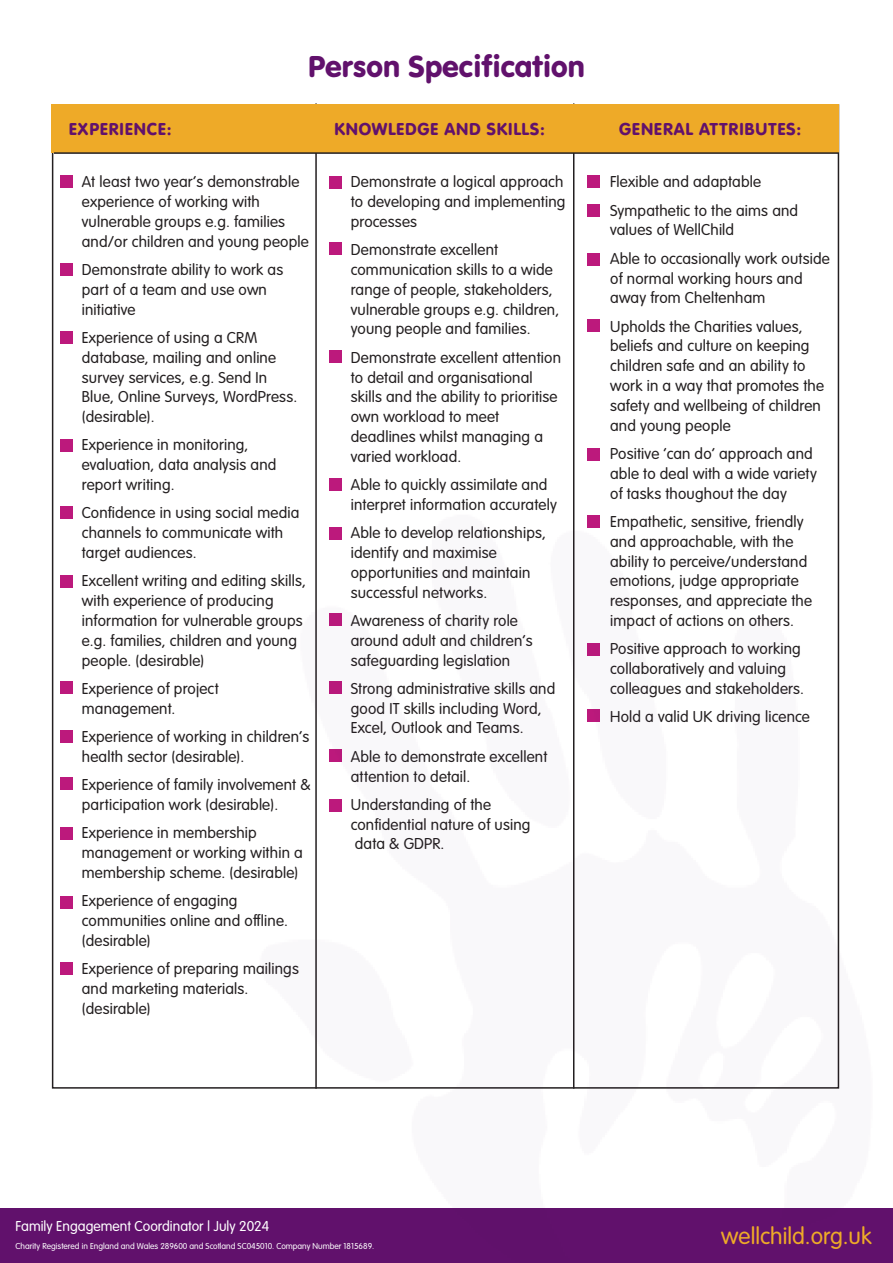
<style>
.page{position:relative;width:893px;height:1263px;background:#fff}
.page>*{position:absolute;margin:0;border:0;box-sizing:border-box;transform-origin:0 0}
.t1{font:31.5px "VAG Rundschrift D";color:#61116c}
.t2{font:300 24.75px "VAG Rundschrift D";color:#eeaa28}
.t3{font:18px "VAG Rundschrift D";letter-spacing:.04em;color:#61116c}
.t4{font:300 16.5px/19.8px "VAG Rundschrift D";letter-spacing:.01em;color:#231f20}
.t5{font:300 15px "VAG Rundschrift D";color:#fff}
.t6{font:300 9px "VAG Rundschrift D";color:#fff}
</style>
<div class="page">
<div style="left:0;top:1209px;width:893px;height:54px;background:#61116c"></div>
<hr style="left:315px;top:103px;width:2px;height:986px;background:#231f20">
<hr style="left:573px;top:103px;width:1px;height:986px;background:#231f20">
<div style="left:52px;top:104px;width:787px;height:49px;background:#eeaa28"></div>
<hr style="left:54px;top:152px;width:785px;height:2px;background:#231f20">
<div style="left:61px;top:175px;width:12px;height:13px;background:#bc197c"></div>
<div style="left:330px;top:176px;width:12px;height:13px;background:#bc197c"></div>
<div style="left:61px;top:963px;width:12px;height:12px;background:#bc197c"></div>
<div style="left:61px;top:896px;width:12px;height:12px;background:#bc197c"></div>
<div style="left:61px;top:827px;width:12px;height:12px;background:#bc197c"></div>
<div style="left:61px;top:777px;width:12px;height:13px;background:#bc197c"></div>
<div style="left:61px;top:730px;width:12px;height:12px;background:#bc197c"></div>
<div style="left:61px;top:682px;width:12px;height:12px;background:#bc197c"></div>
<div style="left:61px;top:576px;width:12px;height:12px;background:#bc197c"></div>
<div style="left:61px;top:506px;width:12px;height:13px;background:#bc197c"></div>
<div style="left:61px;top:439px;width:12px;height:12px;background:#bc197c"></div>
<div style="left:61px;top:331px;width:12px;height:12px;background:#bc197c"></div>
<div style="left:61px;top:264px;width:12px;height:12px;background:#bc197c"></div>
<div style="left:587px;top:449px;width:12px;height:12px;background:#bc197c"></div>
<div style="left:587px;top:319px;width:12px;height:12px;background:#bc197c"></div>
<div style="left:587px;top:253px;width:12px;height:13px;background:#bc197c"></div>
<div style="left:587px;top:175px;width:12px;height:13px;background:#bc197c"></div>
<div style="left:330px;top:351px;width:12px;height:12px;background:#bc197c"></div>
<div style="left:330px;top:242px;width:12px;height:12px;background:#bc197c"></div>
<div style="left:587px;top:205px;width:12px;height:12px;background:#bc197c"></div>
<img style="left:231px;top:478px;width:662px;height:731px">
<p class="t1" style="left:308px;top:48px;width:278px">Person Specification</p>
<p class="t3" style="left:69px;top:119px;width:104px">EXPERIENCE:</p>
<p class="t3" style="left:334px;top:119px;width:212px">KNOWLEDGE AND SKILLS:</p>
<p class="t3" style="left:619px;top:119px;width:184px">GENERAL ATTRIBUTES:</p>
<p class="t4" style="left:610px;top:172px;width:152px">Flexible and adaptable</p>
<p class="t4" style="left:610px;top:201px;width:189px">Sympathetic to the aims and values of WellChild</p>
<p class="t4" style="left:610px;top:249px;width:221px">Able to occasionally work outside of normal working hours and away from Cheltenham</p>
<p class="t4" style="left:610px;top:317px;width:215px">Upholds the Charities values, beliefs and culture on keeping children safe and an ability to work in a way that promotes the safety and wellbeing of children and young people</p>
<p class="t4" style="left:610px;top:444px;width:208px">Positive ‘can do’ approach and able to deal with a wide variety of tasks thoughout the day</p>
<p class="t4" style="left:610px;top:512px;width:203px">Empathetic, sensitive, friendly and approachable, with the ability to perceive/understand emotions, judge appropriate responses, and appreciate the impact of actions on others.</p>
<p class="t4" style="left:610px;top:639px;width:195px">Positive approach to working collaboratively and valuing colleagues and stakeholders.</p>
<p class="t4" style="left:610px;top:707px;width:201px">Hold a valid UK driving licence</p>
<p class="t4" style="left:82px;top:172px;width:228px">At least two year’s demonstrable experience of working with vulnerable groups e.g. families and/or children and young people</p>
<p class="t4" style="left:82px;top:260px;width:203px">Demonstrate ability to work as part of a team and use own initiative</p>
<p class="t4" style="left:82px;top:328px;width:217px">Experience of using a CRM database, mailing and online survey services, e.g. Send In<br>Blue, Online Surveys, WordPress. (desirable).</p>
<p class="t4" style="left:82px;top:436px;width:196px">Experience in monitoring, evaluation, data analysis and report writing.</p>
<p class="t4" style="left:82px;top:503px;width:219px">Confidence in using social media channels to communicate with target audiences.</p>
<p class="t4" style="left:82px;top:571px;width:226px">Excellent writing and editing skills, with experience of producing information for vulnerable groups e.g. families, children and young people. (desirable)</p>
<p class="t4" style="left:82px;top:679px;width:139px">Experience of project management.</p>
<p class="t4" style="left:82px;top:727px;width:229px">Experience of working in children’s health sector (desirable).</p>
<p class="t4" style="left:82px;top:775px;width:230px">Experience of family involvement &amp; participation work (desirable).</p>
<p class="t4" style="left:82px;top:823px;width:222px">Experience in membership management or working within a membership scheme. (desirable)</p>
<p class="t4" style="left:82px;top:891px;width:208px">Experience of engaging communities online and offline. (desirable)</p>
<p class="t4" style="left:82px;top:959px;width:219px">Experience of preparing mailings and marketing materials. (desirable)</p>
<p class="t4" style="left:351px;top:172px;width:216px">Demonstrate a logical approach to developing and implementing processes</p>
<p class="t4" style="left:351px;top:240px;width:210px">Demonstrate excellent communication skills to a wide range of people, stakeholders, vulnerable groups e.g. children, young people and families.</p>
<p class="t4" style="left:351px;top:348px;width:212px">Demonstrate excellent attention to detail and organisational skills and the ability to prioritise own workload to meet deadlines whilst managing a varied workload.</p>
<p class="t4" style="left:351px;top:475px;width:208px">Able to quickly assimilate and interpret information accurately</p>
<p class="t4" style="left:351px;top:523px;width:197px">Able to develop relationships, identify and maximise opportunities and maintain successful networks.</p>
<p class="t4" style="left:351px;top:611px;width:183px">Awareness of charity role around adult and children’s safeguarding legislation</p>
<p class="t4" style="left:351px;top:679px;width:206px">Strong administrative skills and good IT skills including Word,<br>Excel, Outlook and Teams.</p>
<p class="t4" style="left:351px;top:747px;width:198px">Able to demonstrate excellent attention to detail.</p>
<p class="t4" style="left:351px;top:795px;width:181px">Understanding of the confidential nature of using data &amp; GDPR.</p>
<p class="t5" style="left:16px;top:1218px;width:255px">Family Engagement Coordinator | July 2024</p>
<p class="t6" style="left:16px;top:1241px;width:360px">Charity Registered in England and Wales 289600 and Scotland SC045010. Company Number 1815689.</p>
<p class="t2" style="left:721px;top:1222px;width:152px">wellchild.org.uk</p>
</div>
